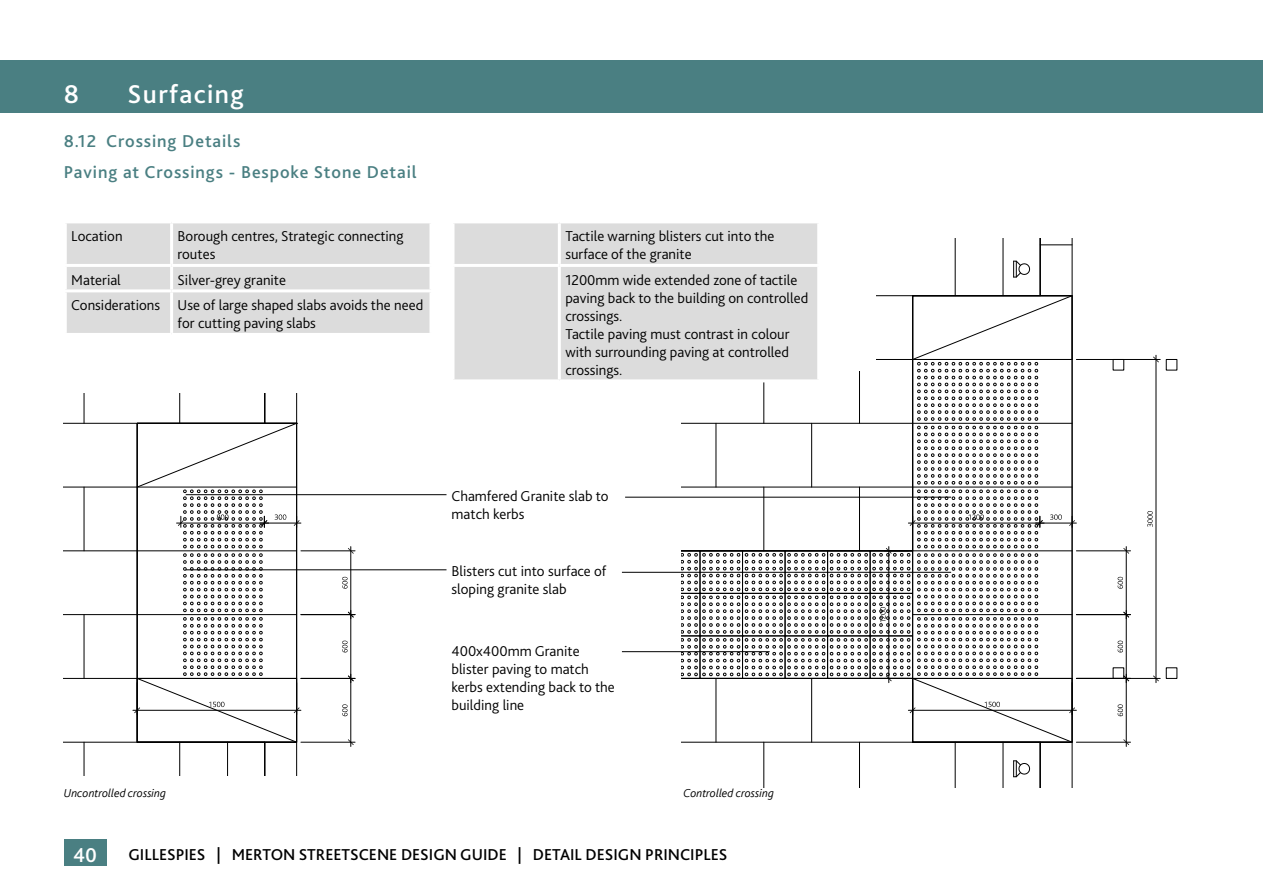
<style>
.page{position:relative;width:1263px;height:893px;background:#fff}
.page>*{position:absolute;margin:0;border:0;box-sizing:border-box;transform-origin:0 0}
.t1{font:500 27px "Bliss 2";letter-spacing:.05em;color:#fff}
.t2{font:500 21px "Bliss 2";color:#fff}
.t3{font:500 18px/31.2px "Bliss 2";letter-spacing:.05em;color:#4a7f82}
.t4{font:500 16.5px "Bliss 2";color:#000}
.t5{font:300 15px/18px "Bliss 2";color:#000}
.t6{font:italic 300 12px "Bliss";color:#000}
</style>
<div class="page">
<div style="left:0;top:61px;width:1263px;height:52px;background:#4a7f82"></div>
<div style="left:64px;top:839px;width:42px;height:26px;background:#4a7f82"></div>
<div style="left:1166px;top:359px;width:11px;height:11px;border:1px solid #000"></div>
<div style="left:1166px;top:668px;width:11px;height:11px;border:1px solid #000"></div>
<svg style="left:681px;top:295px;width:359px;height:195px"></svg>
<hr style="left:913px;top:487px;width:159px;height:1px;background:#000">
<svg style="left:912px;top:238px;width:160px;height:246px"></svg>
<hr style="left:859px;top:487px;width:1px;height:64px;background:#000">
<hr style="left:763px;top:487px;width:1px;height:64px;background:#000">
<hr style="left:955px;top:238px;width:1px;height:58px;background:#000">
<hr style="left:1076px;top:742px;width:54px;height:1px;background:#000">
<hr style="left:1126px;top:674px;width:1px;height:72px;background:#000">
<svg style="left:1123px;top:739px;width:6px;height:6px"></svg>
<svg style="left:1117px;top:704px;width:6px;height:12px"></svg>
<hr style="left:1126px;top:610px;width:1px;height:73px;background:#000">
<svg style="left:1123px;top:675px;width:6px;height:6px"></svg>
<svg style="left:1117px;top:640px;width:6px;height:13px"></svg>
<hr style="left:1076px;top:614px;width:54px;height:1px;background:#000">
<hr style="left:1076px;top:551px;width:54px;height:1px;background:#000">
<hr style="left:1126px;top:547px;width:1px;height:72px;background:#000">
<svg style="left:1123px;top:612px;width:6px;height:6px"></svg>
<svg style="left:1123px;top:548px;width:6px;height:6px"></svg>
<svg style="left:1117px;top:576px;width:6px;height:13px"></svg>
<hr style="left:908px;top:710px;width:168px;height:1px;background:#000">
<hr style="left:1035px;top:523px;width:41px;height:1px;background:#000">
<hr style="left:1076px;top:359px;width:84px;height:1px;background:#000">
<hr style="left:1076px;top:678px;width:84px;height:1px;background:#000">
<hr style="left:1156px;top:355px;width:1px;height:328px;background:#000">
<svg style="left:1153px;top:357px;width:6px;height:5px"></svg>
<svg style="left:1153px;top:675px;width:6px;height:6px"></svg>
<svg style="left:1147px;top:511px;width:6px;height:16px"></svg>
<svg style="left:681px;top:490px;width:394px;height:298px"></svg>
<div style="left:664px;top:220px;width:212px;height:151px;background:#fff"></div>
<svg style="left:64px;top:393px;width:70px;height:383px"></svg>
<hr style="left:84px;top:487px;width:1px;height:64px;background:#000">
<hr style="left:84px;top:742px;width:1px;height:34px;background:#000">
<hr style="left:301px;top:742px;width:54px;height:1px;background:#000">
<hr style="left:350px;top:674px;width:1px;height:72px;background:#000">
<svg style="left:348px;top:739px;width:6px;height:6px"></svg>
<svg style="left:342px;top:704px;width:6px;height:12px"></svg>
<hr style="left:301px;top:678px;width:54px;height:1px;background:#000">
<hr style="left:350px;top:610px;width:1px;height:73px;background:#000">
<svg style="left:348px;top:675px;width:6px;height:6px"></svg>
<svg style="left:342px;top:640px;width:6px;height:13px"></svg>
<hr style="left:301px;top:614px;width:54px;height:1px;background:#000">
<hr style="left:301px;top:551px;width:54px;height:1px;background:#000">
<hr style="left:350px;top:547px;width:1px;height:72px;background:#000">
<svg style="left:348px;top:612px;width:6px;height:6px"></svg>
<svg style="left:348px;top:548px;width:6px;height:6px"></svg>
<svg style="left:342px;top:576px;width:6px;height:13px"></svg>
<hr style="left:133px;top:710px;width:168px;height:1px;background:#000">
<hr style="left:260px;top:523px;width:41px;height:1px;background:#000">
<hr style="left:84px;top:615px;width:1px;height:63px;background:#000">
<hr style="left:64px;top:614px;width:73px;height:1px;background:#000">
<svg style="left:134px;top:393px;width:166px;height:383px"></svg>
<hr style="left:179px;top:393px;width:1px;height:30px;background:#000">
<hr style="left:625px;top:497px;width:326px;height:1px;background:#000">
<hr style="left:622px;top:572px;width:329px;height:1px;background:#000">
<hr style="left:622px;top:651px;width:148px;height:1px;background:#000">
<hr style="left:186px;top:494px;width:260px;height:1px;background:#000">
<hr style="left:186px;top:570px;width:260px;height:1px;background:#000">
<div style="left:67px;top:223px;width:362px;height:110px;background:#dcdcdc"></div>
<hr style="left:170px;top:223px;width:3px;height:41px;background:#fff">
<hr style="left:64px;top:264px;width:108px;height:3px;background:#fff">
<hr style="left:172px;top:264px;width:260px;height:3px;background:#fff">
<hr style="left:170px;top:267px;width:3px;height:22px;background:#fff">
<hr style="left:64px;top:289px;width:108px;height:3px;background:#fff">
<hr style="left:172px;top:289px;width:260px;height:3px;background:#fff">
<hr style="left:170px;top:292px;width:3px;height:41px;background:#fff">
<div style="left:454px;top:223px;width:363px;height:156px;background:#dcdcdc"></div>
<hr style="left:558px;top:223px;width:3px;height:41px;background:#fff">
<hr style="left:451px;top:264px;width:108px;height:3px;background:#fff">
<hr style="left:559px;top:264px;width:261px;height:3px;background:#fff">
<hr style="left:558px;top:267px;width:3px;height:112px;background:#fff">
<hr style="left:817px;top:267px;width:3px;height:112px;background:#fff">
<hr style="left:559px;top:379px;width:261px;height:3px;background:#fff">
<h1 class="t1" style="left:64px;top:77px;width:17px">8</h1>
<h1 class="t1" style="left:128px;top:77px;width:118px">Surfacing</h1>
<p class="t3" style="left:64px;top:125px;width:354px">8.12 Crossing Details<br>Paving at Crossings - Bespoke Stone Detail</p>
<p class="t5" style="left:71px;top:227px;width:53px">Location</p>
<p class="t5" style="left:178px;top:227px;width:228px">Borough centres, Strategic connecting routes</p>
<p class="t5" style="left:71px;top:271px;width:51px">Material</p>
<p class="t5" style="left:71px;top:267px;width:353px;line-height:25.5px;text-indent:106px">Silver-grey granite<br>Considerations Use of large shaped slabs avoids the need</p>
<p class="t5" style="left:178px;top:314px;width:140px">for cutting paving slabs</p>
<p class="t5" style="left:565px;top:227px;width:210px">Tactile warning blisters cut into the surface of the granite</p>
<p class="t5" style="left:565px;top:271px;width:244px">1200mm wide extended zone of tactile paving back to the building on controlled crossings.<br>Tactile paving must contrast in colour with surrounding paving at controlled crossings.</p>
<p class="t5" style="left:451px;top:487px;width:159px">Chamfered Granite slab to match kerbs</p>
<p class="t5" style="left:451px;top:562px;width:156px">Blisters cut into surface of sloping granite slab</p>
<p class="t5" style="left:451px;top:641px;width:165px">400x400mm Granite blister paving to match kerbs extending back to the building line</p>
<p class="t6" style="left:64px;top:787px;width:104px">Uncontrolled crossing</p>
<p class="t6" style="left:684px;top:787px;width:92px">Controlled crossing</p>
<h2 class="t2" style="left:73px;top:841px;width:25px">40</h2>
<p class="t4" style="left:128px;top:845px;width:601px">GILLESPIES | MERTON STREETSCENE DESIGN GUIDE | DETAIL DESIGN PRINCIPLES</p>
</div>
